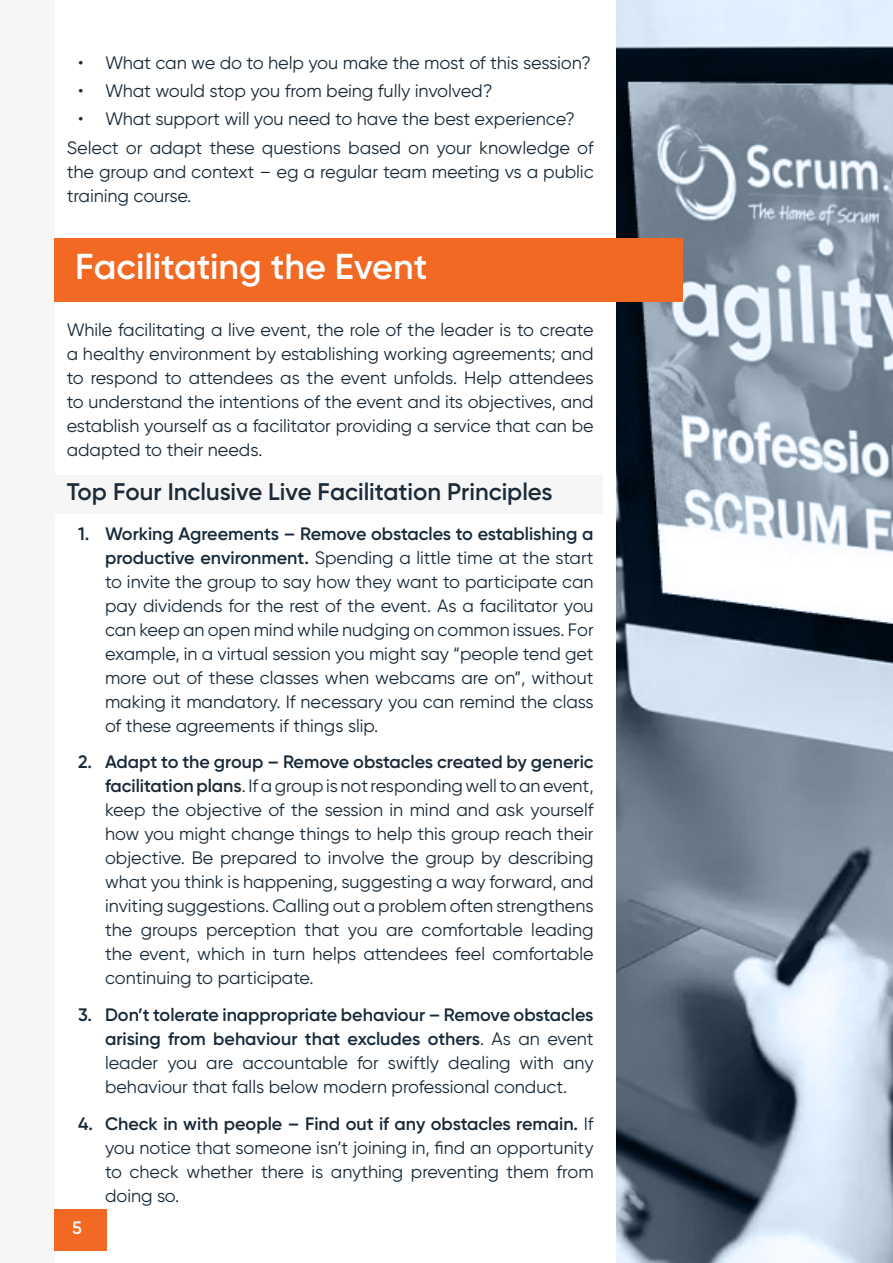
<style>
.page{position:relative;width:893px;height:1263px;background:#fff}
.page>*{position:absolute;margin:0;border:0;box-sizing:border-box;transform-origin:0 0}
.t1{font:600 36px "Gilroy";color:#fff}
.t2{font:600 24px "Gilroy";color:#1c2b39}
.t3{font:18px/24px "Gilroy";color:#172938;text-align:justify}
.t4{font:600 18px "Gilroy";color:#f6f6f6}
.s1{font-weight:600}
</style>
<div class="page">
<div style="left:0;top:0;width:54px;height:1263px;background:#f6f6f6"></div>
<div style="left:54px;top:475px;width:548px;height:39px;background:#f6f6f6"></div>
<svg style="left:617px;top:0;width:276px;height:1263px;background:#8a97a4"></svg>
<div style="left:54px;top:238px;width:628px;height:64px;background:#f26924"></div>
<div style="left:54px;top:1209px;width:52px;height:41px;background:#f26924"></div>
<p class="t3" style="left:78px;top:50px;width:514px">• What can we do to help you make the most of this session?</p>
<p class="t3" style="left:78px;top:79px;width:416px">• What would stop you from being fully involved?</p>
<p class="t3" style="left:78px;top:107px;width:499px">• What support will you need to have the best experience?</p>
<p class="t3" style="left:67px;top:135px;width:529px">Select or adapt these questions based on your knowledge of the group and context – eg a regular team meeting vs a public training course.</p>
<p class="t1" style="left:75px;top:244px;width:354px">Facilitating the Event</p>
<p class="t3" style="left:67px;top:317px;width:528px">While facilitating a live event, the role of the leader is to create a healthy environment by establishing working agreements; and to respond to attendees as the event unfolds. Help attendees to understand the intentions of the event and its objectives, and establish yourself as a facilitator providing a service that can be adapted to their needs.</p>
<p class="t2" style="left:67px;top:476px;width:487px">Top Four Inclusive Live Facilitation Principles</p>
<p class="t3" style="left:105px;top:521px;width:490px;text-indent:-27px"><span class="s1">1. Working Agreements – Remove obstacles to establishing a productive environment.</span> Spending a little time at the start to invite the group to say how they want to participate can pay dividends for the rest of the event. As a facilitator you can keep an open mind while nudging on common issues. For example, in a virtual session you might say “people tend get more out of these classes when webcams are on”, without making it mandatory. If necessary you can remind the class of these agreements if things slip.</p>
<p class="t3" style="left:105px;top:750px;width:490px;text-indent:-27px"><span class="s1">2. Adapt to the group – Remove obstacles created by generic facilitation plans</span>. If a group is not responding well to an event, keep the objective of the session in mind and ask yourself how you might change things to help this group reach their objective. Be prepared to involve the group by describing what you think is happening, suggesting a way forward, and inviting suggestions. Calling out a problem often strengthens the groups perception that you are comfortable leading the event, which in turn helps attendees feel comfortable continuing to participate.</p>
<p class="t3" style="left:105px;top:1003px;width:490px;text-indent:-27px"><span class="s1">3. Don’t tolerate inappropriate behaviour – Remove obstacles arising from behaviour that excludes others</span>. As an event leader you are accountable for swiftly dealing with any behaviour that falls below modern professional conduct.</p>
<p class="t3" style="left:105px;top:1111px;width:490px;text-indent:-27px"><span class="s1">4. Check in with people – Find out if any obstacles remain.</span> If you notice that someone isn’t joining in, find an opportunity to check whether there is anything preventing them from doing so.</p>
<p class="t4" style="left:72px;top:1216px;width:11px">5</p>
</div>
